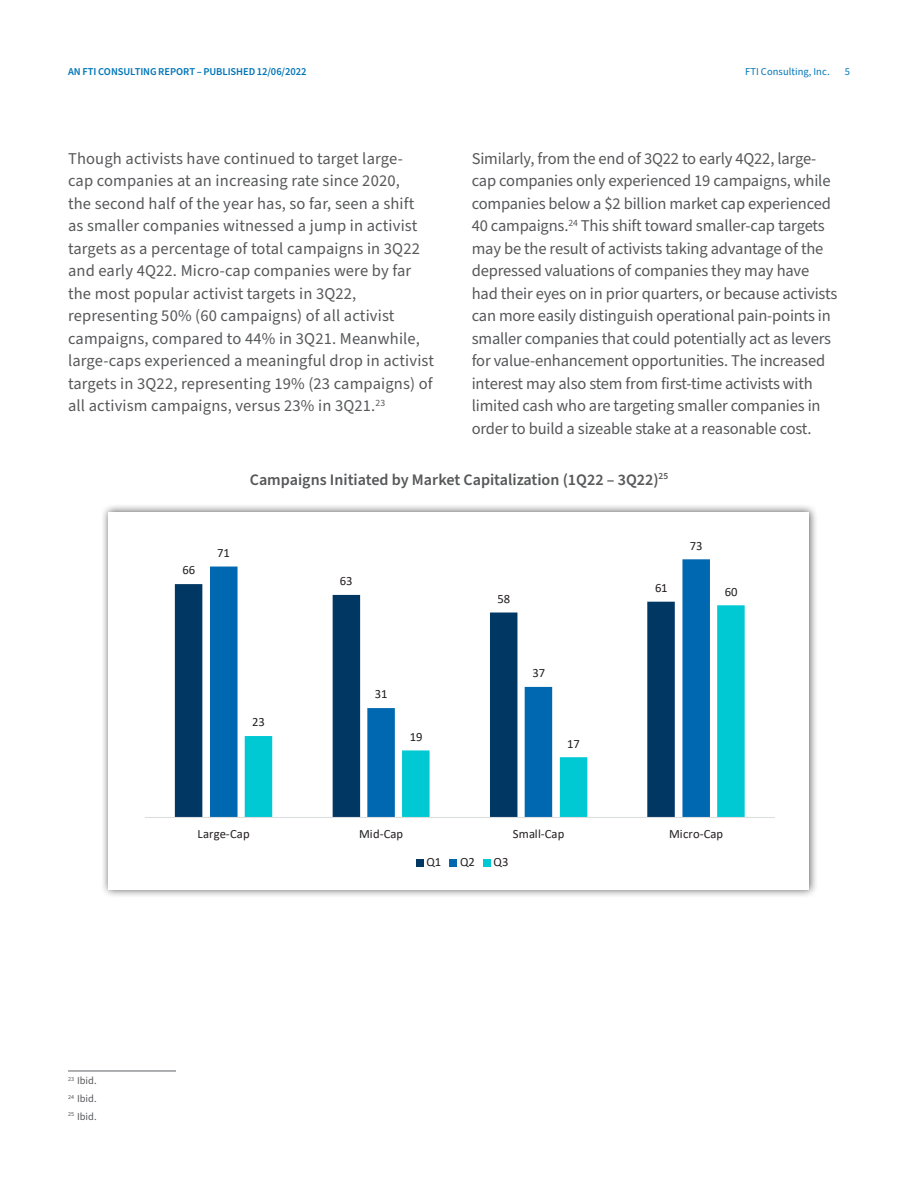
<style>
.page{position:relative;width:918px;height:1188px;background:#fff}
.page>*{position:absolute;margin:0;border:0;box-sizing:border-box;transform-origin:0 0}
.Body_Copy{font:16.5px/22.5px "Source Sans Pro";letter-spacing:-.01em;color:#57585a}
.Body_Copy-2{font:16.5px/22.5px "Source Sans Pro";letter-spacing:.01em;color:#57585a}
.Body_Copy-3{font:600 16.05px "Source Sans Pro";color:#57585a}
.t1{font:12.6px "Calibri";color:#231f20}
.t2{font:600 10.5px "Source Sans Pro";letter-spacing:-.005em;color:#0075b6}
.Footnote{font:10.5px "Source Sans Pro";color:#57585a}
.t3{font:10.5px "Source Sans Pro";letter-spacing:.005em;color:#0075b6}
</style>
<div class="page">
<hr style="left:68px;top:1070px;width:108px;height:2px;background:#939598">
<div style="left:100px;top:503px;width:718px;height:395px;background:#231f20;opacity:.75"></div>
<div style="left:109px;top:512px;width:700px;height:377px;background:#fff"></div>
<svg style="left:145px;top:559px;width:630px;height:308px"></svg>
<p class="t2" style="left:68px;top:64px;width:240px">AN FTI CONSULTING REPORT – PUBLISHED 12/06/2022</p>
<p class="t3" style="left:745px;top:64px;width:86px">FTI Consulting, Inc.</p>
<p class="t3" style="left:845px;top:64px;width:7px">5</p>
<p class="Body_Copy" style="left:472px;top:148px;width:367px">Similarly, from the end of 3Q22 to early 4Q22, large&shy;cap companies only experienced 19 campaigns, while companies below a $2 billion market cap experienced 40 campaigns.<sup>24</sup> This shift toward smaller-cap targets may be the result of activists taking advantage of the depressed valuations of companies they may have had their eyes on in prior quarters, or because activists can more easily distinguish operational pain-points in smaller companies that could potentially act as levers for value-enhancement opportunities. The increased interest may also stem from first-time activists with limited cash who are targeting smaller companies in order to build a sizeable stake at a reasonable cost.</p>
<p class="Body_Copy-3" style="left:250px;top:469px;width:420px">Campaigns Initiated by Market Capitalization (1Q22 – 3Q22)<sup>25</sup></p>
<p class="Body_Copy-2" style="left:68px;top:148px;width:367px">Though activists have continued to target large-<br>cap companies at an increasing rate since 2020,<br>the second half of the year has, so far, seen a shift as smaller companies witnessed a jump in activist targets as a percentage of total campaigns in 3Q22 and early 4Q22. Micro-cap companies were by far the most popular activist targets in 3Q22, representing 50% (60 campaigns) of all activist campaigns, compared to 44% in 3Q21. Meanwhile, large-caps experienced a meaningful drop in activist targets in 3Q22, representing 19% (23 campaigns) of all activism campaigns, versus 23% in 3Q21.<sup>23</sup></p>
<p class="t1" style="left:182px;top:562px;width:14px">66</p>
<p class="t1" style="left:217px;top:544px;width:14px">71</p>
<p class="t1" style="left:252px;top:713px;width:14px">23</p>
<p class="t1" style="left:340px;top:572px;width:14px">63</p>
<p class="t1" style="left:375px;top:685px;width:14px">31</p>
<p class="t1" style="left:410px;top:728px;width:14px">19</p>
<p class="t1" style="left:497px;top:590px;width:14px">58</p>
<p class="t1" style="left:532px;top:664px;width:14px">37</p>
<p class="t1" style="left:567px;top:735px;width:14px">17</p>
<p class="t1" style="left:655px;top:579px;width:14px">61</p>
<p class="t1" style="left:690px;top:537px;width:14px">73</p>
<p class="t1" style="left:725px;top:583px;width:14px">60</p>
<p class="Footnote" style="left:68px;top:1074px;width:30px"><sup>23</sup> Ibid.</p>
<p class="Footnote" style="left:68px;top:1092px;width:30px"><sup>24</sup> Ibid.</p>
<p class="Footnote" style="left:68px;top:1109px;width:30px"><sup>25</sup> Ibid.</p>
<p class="t1" style="left:198px;top:825px;width:54px">Large-Cap</p>
<p class="t1" style="left:359px;top:825px;width:46px">Mid-Cap</p>
<p class="t1" style="left:513px;top:825px;width:53px">Small-Cap</p>
<p class="t1" style="left:669px;top:825px;width:55px">Micro-Cap</p>
<p class="t1" style="left:426px;top:853px;width:16px">Q1</p>
<p class="t1" style="left:460px;top:853px;width:16px">Q2</p>
<p class="t1" style="left:494px;top:853px;width:16px">Q3</p>
</div>
